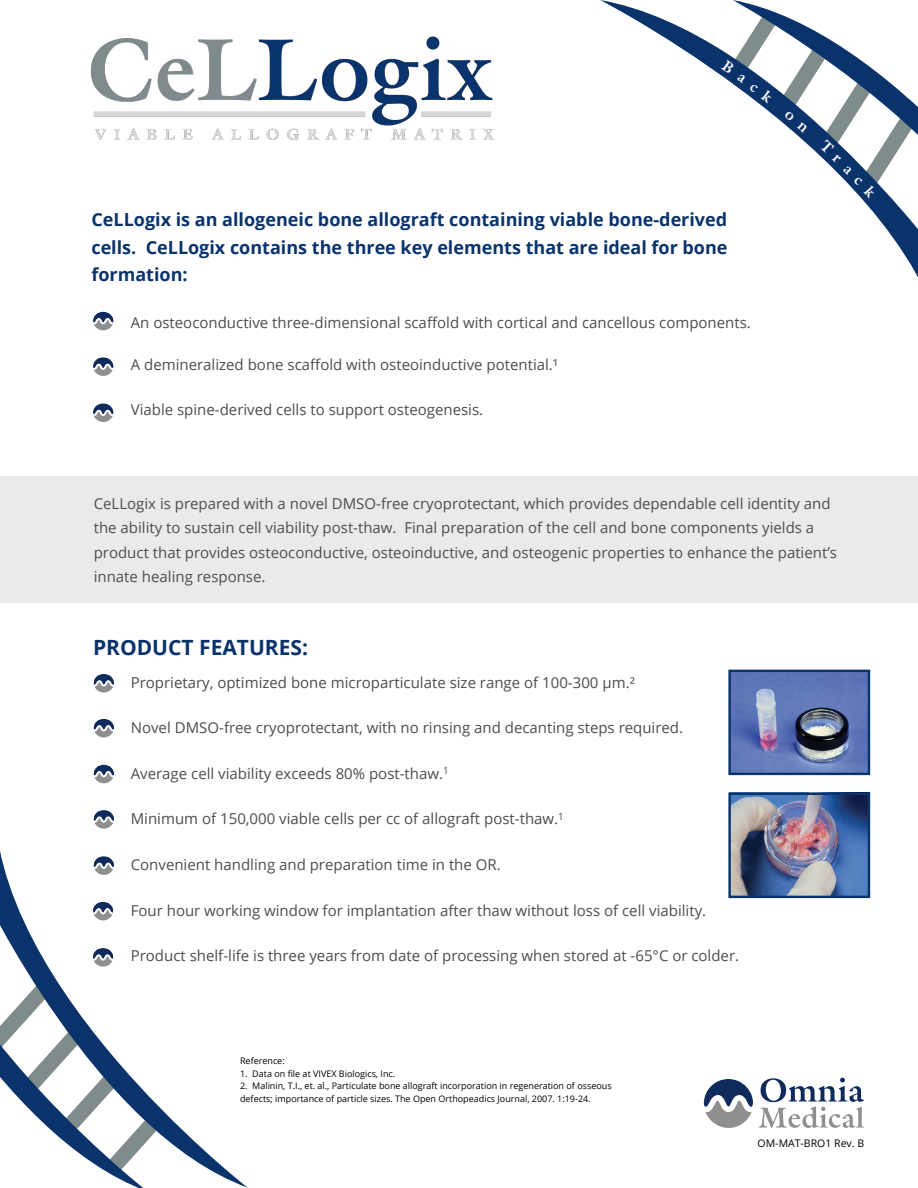
<style>
.page{position:relative;width:918px;height:1188px;background:#fff}
.page>*{position:absolute;margin:0;border:0;box-sizing:border-box;transform-origin:0 0}
.t1{font:700 21px "Open Sans";color:#0a336b}
.t2{font:700 18px/27.6px "Open Sans";color:#0a336b;text-align:justify}
.t3{font:15px/24.6px "Open Sans";color:#4d4d4f}
.t4{font:10.5px "Open Sans";color:#000}
.t5{font:9px/12.6px "Open Sans";color:#000}
.s1{font-style:inherit}
</style>
<div class="page">
<div style="left:0;top:476px;width:918px;height:127px;background:#e9eaea"></div>
<svg style="left:94px;top:674px;width:20px;height:19px"></svg>
<svg style="left:93px;top:312px;width:20px;height:18px"></svg>
<svg style="left:94px;top:719px;width:20px;height:18px"></svg>
<svg style="left:93px;top:357px;width:20px;height:19px"></svg>
<svg style="left:94px;top:765px;width:20px;height:9px"></svg>
<svg style="left:93px;top:404px;width:20px;height:18px"></svg>
<svg style="left:93px;top:774px;width:155px;height:414px"></svg>
<svg style="left:0;top:778px;width:147px;height:410px"></svg>
<svg style="left:600px;top:0;width:121px;height:75px"></svg>
<svg style="left:733px;top:0;width:185px;height:277px"></svg>
<svg style="left:759px;top:1078px;width:105px;height:50px"></svg>
<svg style="left:704px;top:1079px;width:49px;height:49px"></svg>
<img style="left:731px;top:673px;width:136px;height:99px">
<img style="left:731px;top:796px;width:136px;height:99px">
<div style="left:728px;top:670px;width:142px;height:105px;border:2px solid #0a336b"></div>
<div style="left:728px;top:793px;width:142px;height:105px;border:2px solid #0a336b"></div>
<img style="left:90px;top:36px;width:405px;height:105px">
<svg style="left:721px;top:12px;width:194px;height:187px"></svg>
<p class="t2" style="left:91px;top:206px;width:638px">CeLLogix is a<span class="s1">n</span> allogeneic bone allograft containing viable bone-derived cells. CeLLogix contains the three key elements that are ideal for bone formation:</p>
<p class="t3" style="left:131px;top:310px;width:622px">An osteoconductive three-dimensional scaffold with cortical and cancellous components.</p>
<p class="t3" style="left:131px;top:352px;width:429px">A demineralized bone scaffold with osteoinductive potential.¹</p>
<p class="t3" style="left:131px;top:397px;width:354px">Viable spine-derived cells to support osteogenesis.</p>
<p class="t3" style="left:94px;top:490px;width:745px">CeLLogix is prepared with a novel DMSO-free cryoprotectant, which provides dependable cell identity and the ability to sustain cell viability post-thaw. Final preparation of the cell and bone components yields a product that provides osteoconductive, osteoinductive, and osteogenic properties to enhance the patient’s innate healing response.</p>
<h1 class="t1" style="left:93px;top:633px;width:217px">PRODUCT FEATURES:</h1>
<p class="t3" style="left:131px;top:670px;width:506px">Proprietary, optimized bone microparticulate size range of 100-300 µm.²</p>
<p class="t3" style="left:131px;top:715px;width:554px">Novel DMSO-free cryoprotectant, with no rinsing and decanting steps required.</p>
<p class="t3" style="left:131px;top:761px;width:320px">Average cell viability exceeds 80% post-thaw.<sup>1</sup></p>
<p class="t3" style="left:131px;top:806px;width:434px">Minimum of 150,000 viable cells per cc of allograft post-thaw.<sup>1</sup></p>
<p class="t3" style="left:131px;top:852px;width:372px">Convenient handling and preparation time in the OR.</p>
<p class="t3" style="left:131px;top:898px;width:577px">Four hour working window for implantation after thaw without loss of cell viability.</p>
<p class="t3" style="left:131px;top:943px;width:610px">Product shelf-life is three years from date of processing when stored at -65°C or colder.</p>
<p class="t5" style="left:240px;top:1054px;width:46px">Reference:</p>
<p class="t5" style="left:240px;top:1067px;width:157px">1. Data on file at VIVEX Biologics, Inc.</p>
<p class="t5" style="left:240px;top:1079px;width:373px">2. Malinin, T.I., et. al., Particulate bone allograft incorporation in regeneration of osseous defects; importance of particle sizes. The Open Orthopeadics Journal, 2007. 1:19-24.</p>
<p class="t4" style="left:758px;top:1136px;width:108px">OM-MAT-BRO1 Rev. B</p>
</div>
